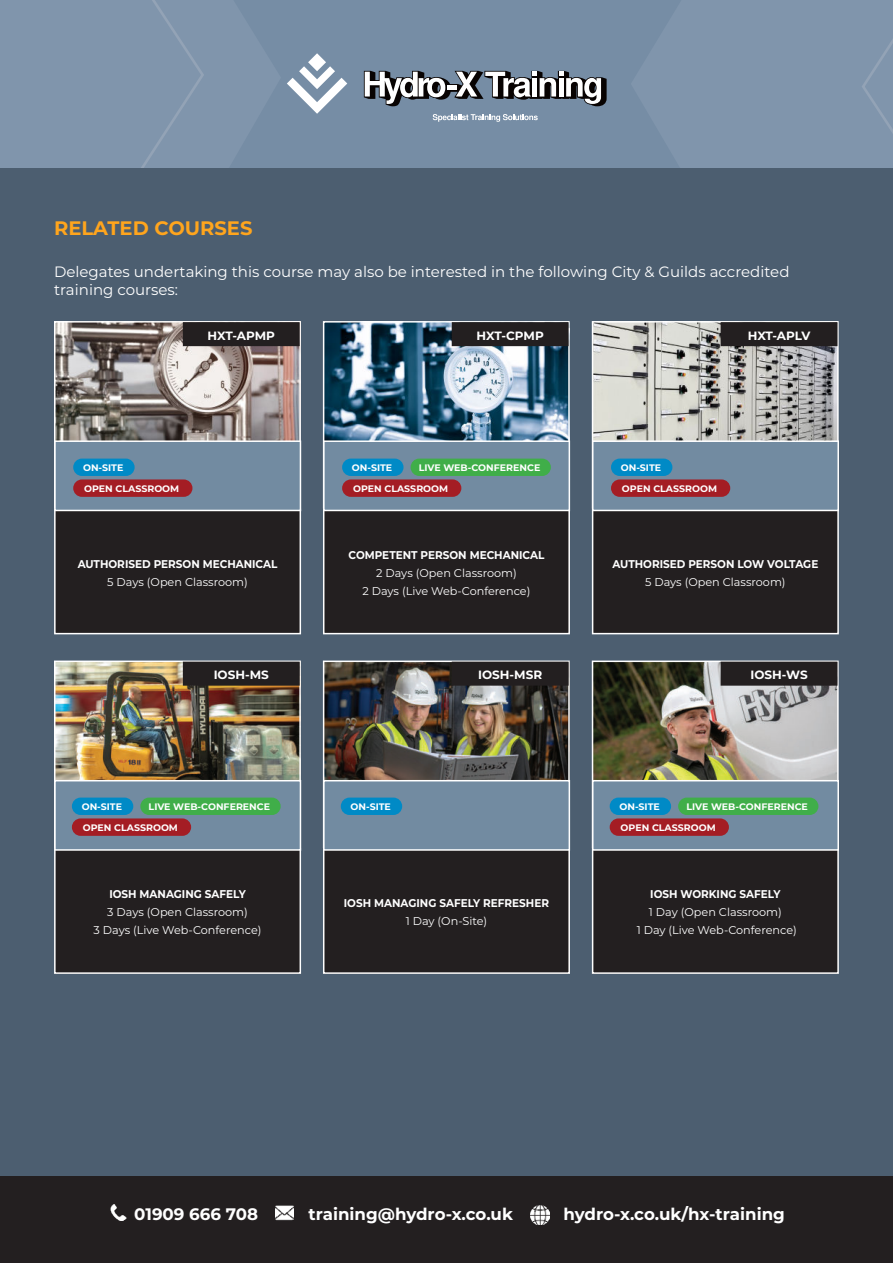
<style>
.page{position:relative;width:893px;height:1263px;background:#fff}
.page>*{position:absolute;margin:0;border:0;box-sizing:border-box;transform-origin:0 0}
.t1{font:700 19.5px "Montserrat";color:#ffa51d}
.t2{font:700 16.65px "Montserrat";color:#fff}
.t3{font:15px/18px "Montserrat";color:#fff}
.t4{font:700 12px "Montserrat";color:#fff}
.t5{font:11.25px/18px "Montserrat";color:#fff;text-align:center}
.t6{font:700 11.25px "Montserrat";color:#fff;scale:.93 1}
.t7{font:700 9.45px "Montserrat";color:#fff}
</style>
<div class="page">
<div style="left:0;top:1176px;width:893px;height:87px;background:#231f20"></div>
<img style="left:111px;top:1204px;width:15px;height:16px">
<img style="left:275px;top:1205px;width:19px;height:15px">
<img style="left:530px;top:1205px;width:19px;height:19px">
<div style="left:0;top:0;width:893px;height:168px;background:#8095ac"></div>
<svg style="left:141px;top:0;width:63px;height:168px"></svg>
<svg style="left:862px;top:39px;width:31px;height:94px"></svg>
<svg style="left:364px;top:71px;width:243px;height:35px"></svg>
<svg style="left:287px;top:53px;width:60px;height:61px"></svg>
<svg style="left:433px;top:114px;width:105px;height:8px"></svg>
<div style="left:0;top:168px;width:893px;height:1008px;background:#4c5e70"></div>
<img style="left:326px;top:324px;width:241px;height:116px">
<div style="left:323px;top:321px;width:247px;height:188px;border:2px solid #fff"></div>
<div style="left:324px;top:509px;width:245px;height:125px;background:#231f20"></div>
<div style="left:323px;top:509px;width:247px;height:125px;border:2px solid #fff"></div>
<div style="left:323px;top:440px;width:247px;height:71px;background:#728ba1;border:2px solid #fff"></div>
<div style="left:452px;top:323px;width:116px;height:22px;background:#231f20"></div>
<div style="left:452px;top:322px;width:117px;height:24px;border:2px solid #231f20"></div>
<div style="left:342px;top:459px;width:61px;height:17px;background:#008ac6;border-radius:9px"></div>
<div style="left:411px;top:459px;width:140px;height:17px;background:#40ae49;border-radius:9px"></div>
<div style="left:342px;top:479px;width:119px;height:18px;background:#a41d24;border-radius:9px"></div>
<img style="left:57px;top:324px;width:241px;height:116px">
<div style="left:54px;top:321px;width:247px;height:188px;border:2px solid #fff"></div>
<div style="left:55px;top:509px;width:245px;height:125px;background:#231f20"></div>
<div style="left:54px;top:509px;width:247px;height:125px;border:2px solid #fff"></div>
<div style="left:54px;top:440px;width:247px;height:71px;background:#728ba1;border:2px solid #fff"></div>
<div style="left:184px;top:323px;width:115px;height:22px;background:#231f20"></div>
<div style="left:183px;top:322px;width:117px;height:24px;border:2px solid #231f20"></div>
<div style="left:73px;top:459px;width:62px;height:17px;background:#008ac6;border-radius:9px"></div>
<div style="left:73px;top:479px;width:119px;height:18px;background:#a41d24;border-radius:9px"></div>
<img style="left:595px;top:324px;width:241px;height:116px">
<div style="left:592px;top:321px;width:247px;height:188px;border:2px solid #fff"></div>
<div style="left:593px;top:509px;width:245px;height:125px;background:#231f20"></div>
<div style="left:592px;top:509px;width:247px;height:125px;border:2px solid #fff"></div>
<div style="left:592px;top:440px;width:247px;height:71px;background:#728ba1;border:2px solid #fff"></div>
<div style="left:721px;top:323px;width:116px;height:22px;background:#231f20"></div>
<div style="left:721px;top:322px;width:116px;height:24px;border:2px solid #231f20"></div>
<div style="left:611px;top:459px;width:61px;height:17px;background:#008ac6;border-radius:9px"></div>
<div style="left:611px;top:479px;width:119px;height:18px;background:#a41d24;border-radius:9px"></div>
<img style="left:57px;top:663px;width:241px;height:117px">
<div style="left:54px;top:660px;width:247px;height:188px;border:2px solid #fff"></div>
<div style="left:55px;top:849px;width:245px;height:124px;background:#231f20"></div>
<div style="left:54px;top:848px;width:247px;height:126px;border:2px solid #fff"></div>
<div style="left:54px;top:780px;width:247px;height:71px;background:#728ba1;border:2px solid #fff"></div>
<div style="left:72px;top:797px;width:61px;height:18px;background:#008ac6;border-radius:9px"></div>
<div style="left:140px;top:797px;width:141px;height:18px;background:#40ae49;border-radius:9px"></div>
<div style="left:72px;top:818px;width:119px;height:18px;background:#a41d24;border-radius:9px"></div>
<div style="left:184px;top:662px;width:115px;height:23px;background:#231f20"></div>
<div style="left:183px;top:662px;width:117px;height:24px;border:2px solid #231f20"></div>
<img style="left:326px;top:663px;width:241px;height:117px">
<div style="left:323px;top:660px;width:247px;height:188px;border:2px solid #fff"></div>
<div style="left:324px;top:849px;width:245px;height:124px;background:#231f20"></div>
<div style="left:323px;top:848px;width:247px;height:126px;border:2px solid #fff"></div>
<div style="left:323px;top:780px;width:247px;height:71px;background:#728ba1;border:2px solid #fff"></div>
<div style="left:341px;top:797px;width:61px;height:18px;background:#008ac6;border-radius:9px"></div>
<div style="left:452px;top:662px;width:116px;height:23px;background:#231f20"></div>
<div style="left:452px;top:662px;width:117px;height:24px;border:2px solid #231f20"></div>
<img style="left:595px;top:663px;width:241px;height:117px">
<div style="left:592px;top:660px;width:247px;height:188px;border:2px solid #fff"></div>
<div style="left:593px;top:849px;width:245px;height:124px;background:#231f20"></div>
<div style="left:592px;top:848px;width:247px;height:126px;border:2px solid #fff"></div>
<div style="left:592px;top:780px;width:247px;height:71px;background:#728ba1;border:2px solid #fff"></div>
<div style="left:610px;top:797px;width:61px;height:18px;background:#008ac6;border-radius:9px"></div>
<div style="left:678px;top:797px;width:140px;height:18px;background:#40ae49;border-radius:9px"></div>
<div style="left:610px;top:818px;width:119px;height:18px;background:#a41d24;border-radius:9px"></div>
<div style="left:721px;top:662px;width:116px;height:23px;background:#231f20"></div>
<div style="left:721px;top:662px;width:116px;height:24px;border:2px solid #231f20"></div>
<h1 class="t1" style="left:54px;top:219px;width:200px">RELATED COURSES</h1>
<h3 class="t3" style="left:54px;top:263px;width:737px">Delegates undertaking this course may also be interested in the following City &amp; Guilds accredited training courses:</h3>
<p class="t4" style="left:208px;top:330px;width:69px">HXT-APMP</p>
<p class="t4" style="left:476px;top:330px;width:69px">HXT-CPMP</p>
<p class="t4" style="left:748px;top:330px;width:64px">HXT-APLV</p>
<p class="t7" style="left:83px;top:463px;width:42px">ON-SITE</p>
<p class="t7" style="left:84px;top:484px;width:97px">OPEN CLASSROOM</p>
<p class="t7" style="left:352px;top:463px;width:42px">ON-SITE</p>
<p class="t7" style="left:419px;top:463px;width:123px">LIVE WEB-CONFERENCE</p>
<p class="t7" style="left:353px;top:484px;width:97px">OPEN CLASSROOM</p>
<p class="t7" style="left:621px;top:463px;width:42px">ON-SITE</p>
<p class="t7" style="left:622px;top:484px;width:97px">OPEN CLASSROOM</p>
<p class="t6" style="left:78px;top:558px;width:216px">AUTHORISED PERSON MECHANICAL</p>
<p class="t5" style="left:107px;top:573px;width:142px">5 Days (Open Classroom)</p>
<p class="t6" style="left:348px;top:549px;width:212px">COMPETENT PERSON MECHANICAL</p>
<p class="t5" style="left:362px;top:564px;width:169px">2 Days (Open Classroom)<br>2 Days (Live Web-Conference)</p>
<p class="t6" style="left:612px;top:558px;width:223px">AUTHORISED PERSON LOW VOLTAGE</p>
<p class="t5" style="left:645px;top:573px;width:142px">5 Days (Open Classroom)</p>
<p class="t4" style="left:214px;top:669px;width:57px">IOSH-MS</p>
<p class="t4" style="left:478px;top:669px;width:65px">IOSH-MSR</p>
<p class="t4" style="left:750px;top:669px;width:59px">IOSH-WS</p>
<p class="t7" style="left:82px;top:802px;width:42px">ON-SITE</p>
<p class="t7" style="left:149px;top:802px;width:123px">LIVE WEB-CONFERENCE</p>
<p class="t7" style="left:83px;top:822px;width:97px">OPEN CLASSROOM</p>
<p class="t7" style="left:351px;top:802px;width:42px">ON-SITE</p>
<p class="t7" style="left:619px;top:802px;width:42px">ON-SITE</p>
<p class="t7" style="left:686px;top:802px;width:123px">LIVE WEB-CONFERENCE</p>
<p class="t7" style="left:621px;top:822px;width:97px">OPEN CLASSROOM</p>
<p class="t6" style="left:109px;top:889px;width:148px">IOSH MANAGING SAFELY</p>
<p class="t5" style="left:94px;top:904px;width:169px">3 Days (Open Classroom)<br>3 Days (Live Web-Conference)</p>
<p class="t6" style="left:344px;top:898px;width:222px">IOSH MANAGING SAFELY REFRESHER</p>
<p class="t5" style="left:406px;top:913px;width:83px">1 Day (On-Site)</p>
<p class="t6" style="left:650px;top:889px;width:142px">IOSH WORKING SAFELY</p>
<p class="t5" style="left:637px;top:904px;width:162px">1 Day (Open Classroom)<br>1 Day (Live Web-Conference)</p>
<h2 class="t2" style="left:134px;top:1206px;width:125px">01909 666 708</h2>
<h2 class="t2" style="left:308px;top:1206px;width:206px">training@hydro-x.co.uk</h2>
<h2 class="t2" style="left:563px;top:1206px;width:223px">hydro-x.co.uk/hx-training</h2>
</div>
